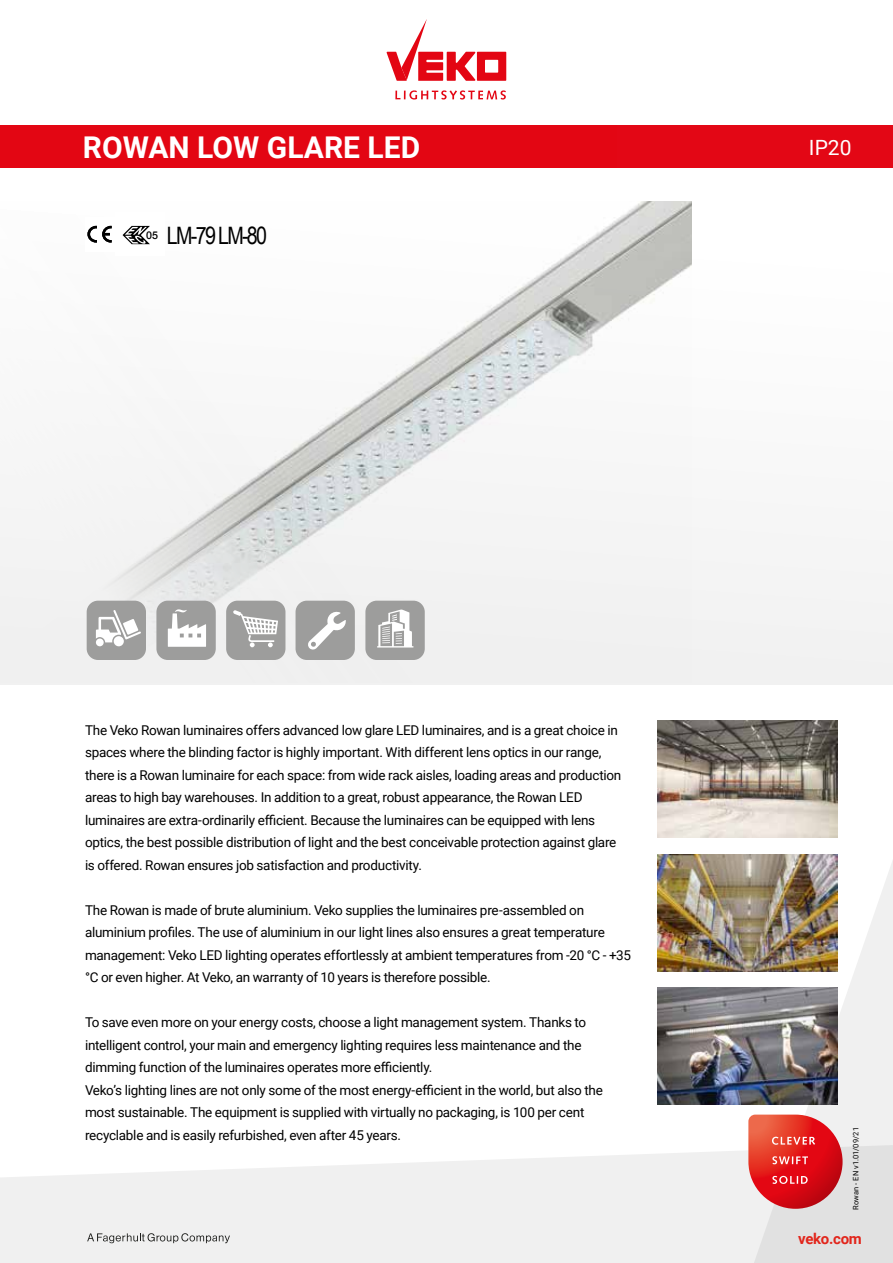
<style>
.page{position:relative;width:893px;height:1263px;background:#fff}
.page>*{position:absolute;margin:0;border:0;box-sizing:border-box;transform-origin:0 0}
.t1{font:700 30px "Roboto";color:#fff}
.t2{font:24px "Arial Narrow";letter-spacing:-.07em;color:#000}
.t3{font:21px "Roboto";color:#fff}
.t4{font:700 15px "Roboto";letter-spacing:-.02em;color:#e1251b}
.t5{font:13.5px/22.5px "Roboto";letter-spacing:-.02em;color:#000}
.t6{font:500 10.65px "Helvetica Neue";color:#000}
.t7{font:7.5px "Roboto";letter-spacing:.025em;color:#000}
</style>
<div class="page">
<svg style="left:0;top:1151px;width:748px;height:112px;fill:#f0f0f0"></svg>
<svg style="left:748px;top:861px;width:145px;height:402px"></svg>
<svg style="left:395px;top:90px;width:111px;height:10px"></svg>
<svg style="left:386px;top:19px;width:120px;height:62px"></svg>
<svg style="left:748px;top:1114px;width:94px;height:95px;background:#e14948"></svg>
<svg style="left:87px;top:1233px;width:143px;height:10px"></svg>
<div style="left:0;top:162px;width:893px;height:523px;background:#fbfbfb"></div>
<div style="left:468px;top:125px;width:425px;height:43px;background:#e30715"></div>
<img style="left:0;top:202px;width:692px;height:480px">
<div style="left:156px;top:601px;width:60px;height:59px;background:#9d9d9c;border-radius:11px"></div>
<div style="left:226px;top:601px;width:59px;height:59px;background:#9d9d9c;border-radius:11px"></div>
<svg style="left:233px;top:610px;width:45px;height:37px"></svg>
<div style="left:87px;top:601px;width:59px;height:59px;background:#9d9d9c;border-radius:11px"></div>
<svg style="left:168px;top:609px;width:38px;height:38px"></svg>
<svg style="left:96px;top:610px;width:45px;height:36px"></svg>
<div style="left:296px;top:601px;width:59px;height:59px;background:#9d9d9c;border-radius:11px"></div>
<div style="left:365px;top:601px;width:60px;height:59px;background:#9d9d9c;border-radius:11px"></div>
<svg style="left:308px;top:611px;width:38px;height:39px"></svg>
<svg style="left:377px;top:609px;width:36px;height:38px"></svg>
<div style="left:85px;top:217px;width:31px;height:34px;background:#fff"></div>
<svg style="left:87px;top:226px;width:25px;height:17px"></svg>
<div style="left:115px;top:213px;width:50px;height:43px;background:#fff"></div>
<svg style="left:123px;top:226px;width:27px;height:18px"></svg>
<div style="left:0;top:125px;width:617px;height:43px;background:#e30613"></div>
<img style="left:657px;top:721px;width:181px;height:117px">
<img style="left:657px;top:854px;width:181px;height:117px">
<img style="left:657px;top:987px;width:181px;height:117px">
<h1 class="t1" style="left:83px;top:126px;width:339px">ROWAN LOW GLARE LED</h1>
<p class="t6" style="left:146px;top:226px;width:13px">05</p>
<h2 class="t2" style="left:167px;top:218px;width:102px">LM-79 LM-80</h2>
<h3 class="t3" style="left:809px;top:133px;width:44px">IP20</h3>
<p class="t5" style="left:85px;top:718px;width:538px">The Veko Rowan luminaires offers advanced low glare LED luminaires, and is a great choice in spaces where the blinding factor is highly important. With different lens optics in our range, there is a Rowan luminaire for each space: from wide rack aisles, loading areas and production areas to high bay warehouses. In addition to a great, robust appearance, the Rowan LED luminaires are extra-ordinarily efficient. Because the luminaires can be equipped with lens optics, the best possible distribution of light and the best conceivable protection against glare is offered. Rowan ensures job satisfaction and productivity.</p>
<p class="t5" style="left:85px;top:898px;width:548px">The Rowan is made of brute aluminium. Veko supplies the luminaires pre-assembled on aluminium profiles. The use of aluminium in our light lines also ensures a great temperature management: Veko LED lighting operates effortlessly at ambient temperatures from -20 °C - +35 °C or even higher. At Veko, an warranty of 10 years is therefore possible.</p>
<p class="t5" style="left:85px;top:1011px;width:519px">To save even more on your energy costs, choose a light management system. Thanks to intelligent control, your main and emergency lighting requires less maintenance and the dimming function of the luminaires operates more efficiently.<br>Veko’s lighting lines are not only some of the most energy-efficient in the world, but also the most sustainable. The equipment is supplied with virtually no packaging, is 100 per cent recyclable and is easily refurbished, even after 45 years.</p>
<p class="t7" style="left:850px;top:1210px;width:84px;rotate:-90deg">Rowan - EN v1.01/09/21</p>
<p class="t4" style="left:798px;top:1228px;width:65px">veko.com</p>
</div>
